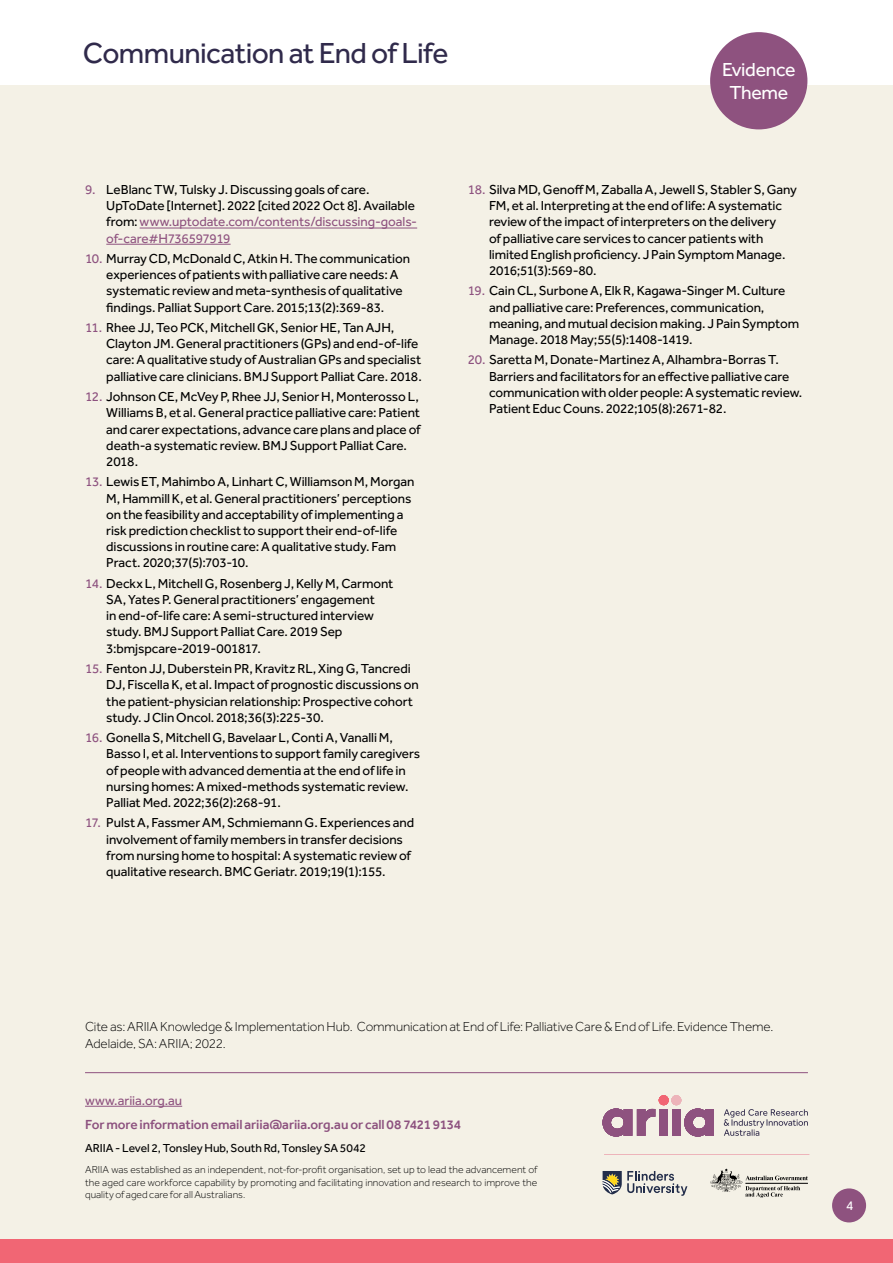
<style>
.page{position:relative;width:893px;height:1263px;background:#fff}
.page>*{position:absolute;margin:0;border:0;box-sizing:border-box;transform-origin:0 0}
.t1{font:30px "Effra";letter-spacing:-.02em;color:#302a4b}
.t2{font:19.5px/22.5px "Effra";letter-spacing:-.015em;color:#fff;text-align:center}
.t3{font:13.5px/16.2px "Effra";letter-spacing:-.005em;color:#000}
.t4{font:300 13.5px/16.2px "Effra";letter-spacing:-.005em;color:#000}
.t5{font:500 13.5px "Effra";letter-spacing:-.01em;color:#8d527f}
.Paragraph__P{font:13.5px "Effra";letter-spacing:-.005em;color:#8e527f}
.t6{font:13.5px "Effra";color:#fff}
.t7{font:12px "Effra";letter-spacing:-.005em;color:#000}
.t8{font:300 10.5px/12.6px "Effra";letter-spacing:.005em;color:#000;text-align:justify}
.s1{color:#8d527f}
.s2{color:#8e527f}
</style>
<div class="page">
<div style="left:0;top:85px;width:893px;height:1178px;background:#f4f1e6"></div>
<div style="left:0;top:1239px;width:893px;height:24px;background:#f16674"></div>
<div style="left:710px;top:32px;width:97px;height:97px;background:#8e527f;border-radius:50%"></div>
<div style="left:832px;top:1188px;width:34px;height:34px;background:#8e527f;border-radius:50%"></div>
<hr style="left:140px;top:228px;width:277px;height:1px;background:#8e527f">
<hr style="left:106px;top:244px;width:125px;height:1px;background:#8e527f">
<hr style="left:85px;top:1106px;width:97px;height:1px;background:#8e527f">
<hr style="left:85px;top:1072px;width:723px;height:1px;background:#8e527f">
<hr style="left:604px;top:1154px;width:205px;height:1px;background:#edb4ba">
<svg style="left:603px;top:1108px;width:111px;height:28px"></svg>
<div style="left:671px;top:1095px;width:10px;height:10px;background:#edb4ba;border-radius:50%"></div>
<div style="left:659px;top:1095px;width:10px;height:10px;background:#f16674;border-radius:50%"></div>
<svg style="left:724px;top:1109px;width:84px;height:27px"></svg>
<svg style="left:603px;top:1171px;width:84px;height:25px"></svg>
<svg style="left:710px;top:1168px;width:98px;height:30px"></svg>
<h1 class="t1" style="left:83px;top:35px;width:367px">Communication at End of Life</h1>
<h2 class="t2" style="left:722px;top:58px;width:75px">Evidence<br>Theme</h2>
<p class="t3" style="left:106px;top:181px;width:312px;text-indent:-21px"><span class="s1">9.</span> LeBlanc TW, Tulsky J. Discussing goals of care.<br>UpToDate [Internet]. 2022 [cited 2022 Oct 8]. Available from: <span class="s2">www.uptodate.com/contents/discussing-goals&shy;of-care#H736597919</span></p>
<p class="t3" style="left:106px;top:250px;width:305px;text-indent:-21px"><span class="s1">10.</span> Murray CD, McDonald C, Atkin H. The communication experiences of patients with palliative care needs: A systematic review and meta-synthesis of qualitative findings. Palliat Support Care. 2015;13(2):369-83.</p>
<p class="t3" style="left:106px;top:319px;width:317px;text-indent:-21px"><span class="s1">11.</span> Rhee JJ, Teo PCK, Mitchell GK, Senior HE, Tan AJH, Clayton JM. General practitioners (GPs) and end-of-life care: A qualitative study of Australian GPs and specialist palliative care clinicians. BMJ Support Palliat Care. 2018.</p>
<p class="t3" style="left:106px;top:388px;width:316px;text-indent:-21px"><span class="s1">12.</span> Johnson CE, McVey P, Rhee JJ, Senior H, Monterosso L, Williams B, et al. General practice palliative care: Patient and carer expectations, advance care plans and place of death-a systematic review. BMJ Support Palliat Care.<br>2018.</p>
<p class="t3" style="left:106px;top:474px;width:310px;text-indent:-21px"><span class="s1">13.</span> Lewis ET, Mahimbo A, Linhart C, Williamson M, Morgan M, Hammill K, et al. General practitioners’ perceptions on the feasibility and acceptability of implementing a risk prediction checklist to support their end-of-life discussions in routine care: A qualitative study. Fam Pract. 2020;37(5):703-10.</p>
<p class="t3" style="left:106px;top:575px;width:289px;text-indent:-21px"><span class="s1">14.</span> Deckx L, Mitchell G, Rosenberg J, Kelly M, Carmont SA, Yates P. General practitioners’ engagement<br>in end-of-life care: A semi-structured interview study. BMJ Support Palliat Care. 2019 Sep 3:bmjspcare-2019-001817.</p>
<p class="t3" style="left:106px;top:660px;width:314px;text-indent:-21px"><span class="s1">15.</span> Fenton JJ, Duberstein PR, Kravitz RL, Xing G, Tancredi DJ, Fiscella K, et al. Impact of prognostic discussions on the patient-physician relationship: Prospective cohort study. J Clin Oncol. 2018;36(3):225-30.</p>
<p class="t3" style="left:106px;top:729px;width:315px;text-indent:-21px"><span class="s1">16.</span> Gonella S, Mitchell G, Bavelaar L, Conti A, Vanalli M, Basso I, et al. Interventions to support family caregivers of people with advanced dementia at the end of life in nursing homes: A mixed-methods systematic review.<br>Palliat Med. 2022;36(2):268-91.</p>
<p class="t3" style="left:106px;top:815px;width:309px;text-indent:-21px"><span class="s1">17.</span> Pulst A, Fassmer AM, Schmiemann G. Experiences and involvement of family members in transfer decisions from nursing home to hospital: A systematic review of qualitative research. BMC Geriatr. 2019;19(1):155.</p>
<p class="t3" style="left:489px;top:181px;width:310px;text-indent:-21px"><span class="s1">18.</span> Silva MD, Genoff M, Zaballa A, Jewell S, Stabler S, Gany FM, et al. Interpreting at the end of life: A systematic review of the impact of interpreters on the delivery<br>of palliative care services to cancer patients with limited English proficiency. J Pain Symptom Manage.<br>2016;51(3):569-80.</p>
<p class="t3" style="left:489px;top:283px;width:312px;text-indent:-21px"><span class="s1">19.</span> Cain CL, Surbone A, Elk R, Kagawa-Singer M. Culture and palliative care: Preferences, communication, meaning, and mutual decision making. J Pain Symptom Manage. 2018 May;55(5):1408-1419.</p>
<p class="t3" style="left:489px;top:352px;width:315px;text-indent:-21px"><span class="s1">20.</span> Saretta M, Donate-Martinez A, Alhambra-Borras T.<br>Barriers and facilitators for an effective palliative care communication with older people: A systematic review.<br>Patient Educ Couns. 2022;105(8):2671-82.</p>
<p class="t4" style="left:85px;top:1019px;width:690px">Cite as: ARIIA Knowledge &amp; Implementation Hub. Communication at End of Life: Palliative Care &amp; End of Life. Evidence Theme.<br>Adelaide, SA: ARIIA; 2022.</p>
<p class="Paragraph__P" style="left:85px;top:1092px;width:99px">www.ariia.org.au</p>
<p class="t5" style="left:85px;top:1117px;width:378px">For more information email ariia@ariia.org.au or call 08 7421 9134</p>
<p class="t7" style="left:85px;top:1141px;width:282px">ARIIA - Level 2, Tonsley Hub, South Rd, Tonsley SA 5042</p>
<p class="t8" style="left:85px;top:1163px;width:454px">ARIIA was established as an independent, not-for-profit organisation, set up to lead the advancement of the aged care workforce capability by promoting and facilitating innovation and research to improve the quality of aged care for all Australians.</p>
<p class="t6" style="left:846px;top:1198px;width:9px">4</p>
</div>
